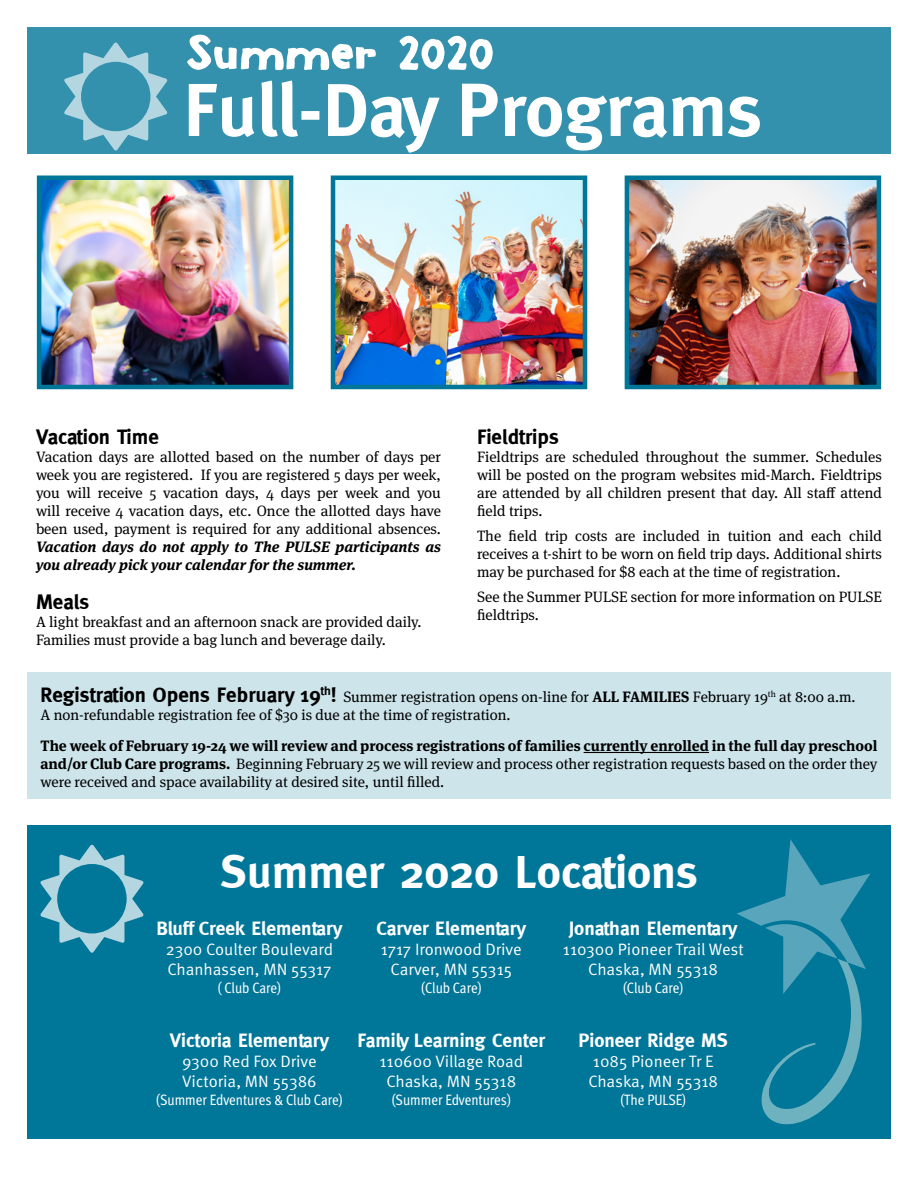
<style>
.page{position:relative;width:918px;height:1188px;background:#fff}
.page>*{position:absolute;margin:0;border:0;box-sizing:border-box;transform-origin:0 0}
.t1{font:700 75px "Meta";color:#fff}
.t2{font:52.5px "Dirt Road";color:#fff}
.t3{font:700 46.5px "Meta";color:#fff}
.t4{font:700 21px "Meta";color:#000}
.t5{font:700 19.5px "Meta";color:#fff}
.t6{font:16.5px/19.8px "Meta OT Norm";color:#fff}
.t7{font:15px/18px "Meta Serif Pro";color:#000;text-align:justify}
.t8{font:italic 700 15px/18px "Meta Serif Pro";color:#000}
.t9{font:condensed 15px "Meta OT";letter-spacing:-.005em;color:#fff}
.s1{font-family:"Meta";font-weight:700;font-size:21px}
.s2{font-weight:700}
</style>
<div class="page">
<div style="left:27px;top:825px;width:864px;height:313px;background:#007698"></div>
<div style="left:27px;top:27px;width:864px;height:126px;background:#3391ad"></div>
<svg style="left:64px;top:42px;width:103px;height:109px"></svg>
<div style="left:27px;top:673px;width:864px;height:126px;background:#cce4ea"></div>
<hr style="left:584px;top:752px;width:125px;height:1px;background:#000">
<img style="left:42px;top:181px;width:246px;height:203px">
<div style="left:37px;top:176px;width:256px;height:213px;border:4px solid #007698"></div>
<img style="left:336px;top:181px;width:246px;height:203px">
<div style="left:331px;top:176px;width:256px;height:213px;border:4px solid #007698"></div>
<img style="left:630px;top:181px;width:246px;height:203px">
<div style="left:625px;top:176px;width:256px;height:213px;border:4px solid #007698"></div>
<svg style="left:40px;top:845px;width:103px;height:108px"></svg>
<svg style="left:737px;top:839px;width:133px;height:286px"></svg>
<h2 class="t2" style="left:186px;top:20px;width:310px">Summer 2020</h2>
<h1 class="t1" style="left:184px;top:67px;width:580px">Full-Day Programs</h1>
<h3 class="t4" style="left:36px;top:425px;width:124px">Vacation Time</h3>
<p class="t7" style="left:36px;top:447px;width:407px">Vacation days are allotted based on the number of days per week you are registered. If you are registered 5 days per week, you will receive 5 vacation days, 4 days per week and you will receive 4 vacation days, etc. Once the allotted days have been used, payment is required for any additional absences.</p>
<p class="t8" style="left:36px;top:537px;width:406px">Vacation days do not apply to The PULSE participants as you already pick your calendar for the summer.</p>
<h3 class="t4" style="left:36px;top:590px;width:55px">Meals</h3>
<p class="t7" style="left:36px;top:612px;width:387px">A light breakfast and an afternoon snack are provided daily.<br>Families must provide a bag lunch and beverage daily.</p>
<h3 class="t4" style="left:477px;top:425px;width:83px">Fieldtrips</h3>
<p class="t7" style="left:477px;top:447px;width:407px">Fieldtrips are scheduled throughout the summer. Schedules will be posted on the program websites mid-March. Fieldtrips are attended by all children present that day. All staff attend field trips.</p>
<p class="t7" style="left:477px;top:526px;width:406px">The field trip costs are included in tuition and each child receives a t-shirt to be worn on field trip days. Additional shirts may be purchased for $8 each at the time of registration.</p>
<p class="t7" style="left:477px;top:587px;width:407px">See the Summer PULSE section for more information on PULSE fieldtrips.</p>
<p class="t7" style="left:40px;top:687px;width:817px"><span class="s1">Registration Opens February 19</span><sup>th</sup><span class="s1">!</span> Summer registration opens on-line for <span class="s2">ALL FAMILIES</span> February 19<sup>th</sup> at 8:00 a.m.<br>A non-refundable registration fee of $30 is due at the time of registration.</p>
<p class="t7" style="left:41px;top:736px;width:839px"><span class="s2">The week of February 19-24 we will review and process registrations of families currently enrolled in the full day preschool and/or Club Care programs.</span> Beginning February 25 we will review and process other registration requests based on the order they were received and space availability at desired site, until filled.</p>
<h3 class="t3" style="left:220px;top:845px;width:479px">Summer 2020 Locations</h3>
<h3 class="t5" style="left:156px;top:917px;width:188px">Bluff Creek Elementary</h3>
<p class="t6" style="left:166px;top:940px;width:169px">2300 Coulter Boulevard<br>Chanhassen, MN 55317</p>
<p class="t9" style="left:218px;top:978px;width:65px">( Club Care)</p>
<h3 class="t5" style="left:170px;top:1029px;width:161px">Victoria Elementary</h3>
<p class="t6" style="left:182px;top:1052px;width:136px">9300 Red Fox Drive<br>Victoria, MN 55386</p>
<p class="t9" style="left:156px;top:1090px;width:188px">(Summer Edventures &amp; Club Care)</p>
<h3 class="t5" style="left:376px;top:917px;width:151px">Carver Elementary</h3>
<p class="t6" style="left:381px;top:940px;width:142px;text-align:center">1717 Ironwood Drive<br>Carver, MN 55315</p>
<p class="t9" style="left:421px;top:978px;width:62px">(Club Care)</p>
<h3 class="t5" style="left:358px;top:1029px;width:189px">Family Learning Center</h3>
<p class="t6" style="left:379px;top:1052px;width:145px;text-align:center">110600 Village Road<br>Chaska, MN 55318</p>
<p class="t9" style="left:392px;top:1090px;width:121px">(Summer Edventures)</p>
<h3 class="t5" style="left:569px;top:917px;width:170px">Jonathan Elementary</h3>
<p class="t6" style="left:563px;top:940px;width:182px;text-align:center">110300 Pioneer Trail West<br>Chaska, MN 55318</p>
<p class="t9" style="left:623px;top:978px;width:62px">(Club Care)</p>
<h3 class="t5" style="left:578px;top:1029px;width:151px">Pioneer Ridge MS</h3>
<p class="t6" style="left:588px;top:1052px;width:131px">1085 Pioneer Tr E<br>Chaska, MN 55318</p>
<p class="t9" style="left:620px;top:1090px;width:67px">(The PULSE)</p>
</div>
